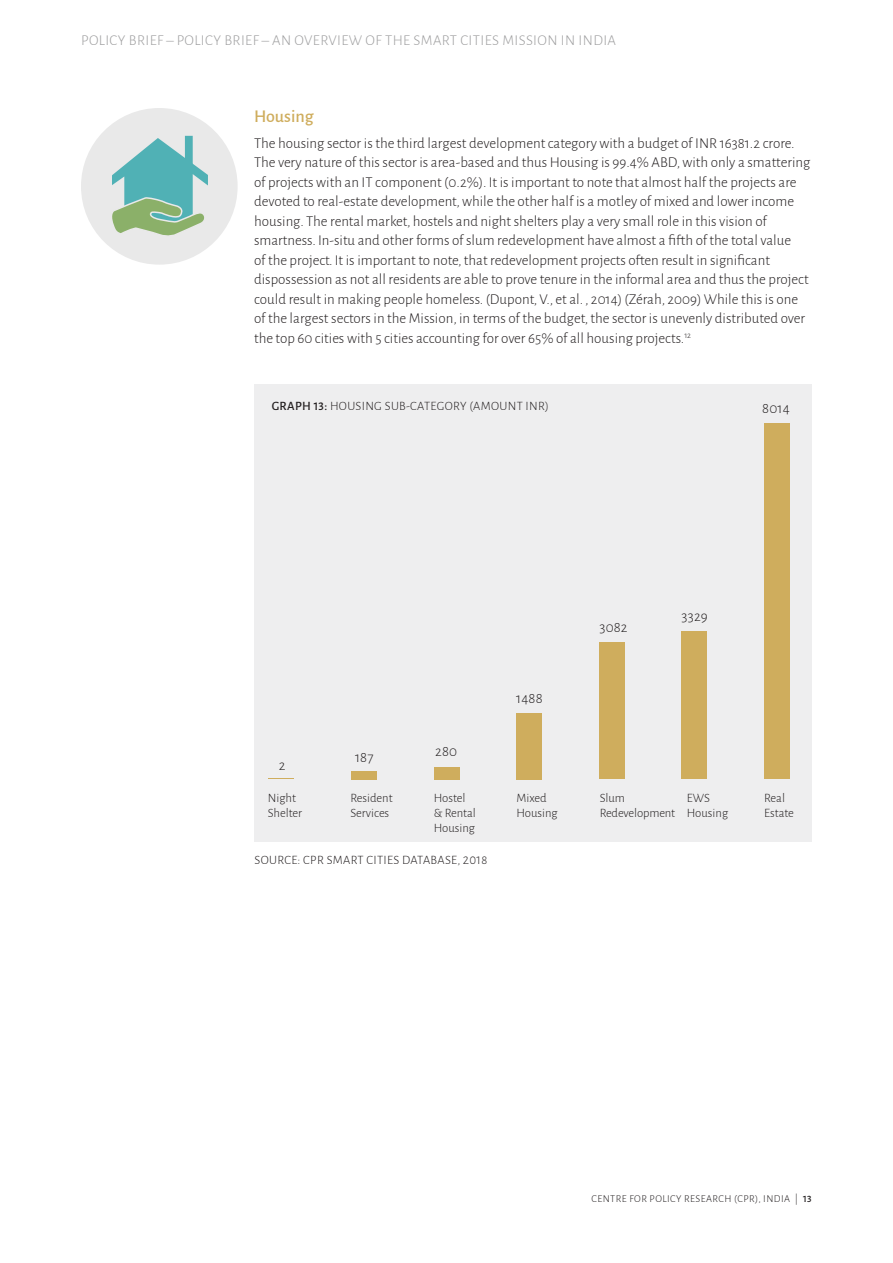
<style>
.page{position:relative;width:893px;height:1263px;background:#fff}
.page>*{position:absolute;margin:0;border:0;box-sizing:border-box;transform-origin:0 0}
.t1{font:500 18px "Alegreya Sans";color:#cfad5d}
.t2{font:300 15px/19.5px "Alegreya Sans";color:#231f20}
.t3{font:300 15px "Alegreya Sans";letter-spacing:.025em;color:#9d9d9e}
.t4{font:300 12.75px/15px "Alegreya Sans";color:#231f20}
.t5{font:300 12.75px "Alegreya Sans";letter-spacing:.025em;color:#231f20}
.t6{font:300 10.5px "Alegreya Sans";letter-spacing:.04em;color:#231f20}
.s1{font-weight:500}
</style>
<div class="page">
<div style="left:81px;top:108px;width:157px;height:157px;background:#e9e9e9;border-radius:50%"></div>
<svg style="left:112px;top:136px;width:96px;height:100px"></svg>
<div style="left:254px;top:384px;width:558px;height:457px;background:#eeeeef"></div>
<svg style="left:269px;top:778px;width:25px;height:1px"></svg>
<div style="left:351px;top:771px;width:26px;height:8px;background:#cfad5d"></div>
<div style="left:434px;top:767px;width:25px;height:12px;background:#cfad5d"></div>
<div style="left:516px;top:713px;width:26px;height:66px;background:#cfad5d"></div>
<div style="left:599px;top:642px;width:26px;height:137px;background:#cfad5d"></div>
<div style="left:682px;top:631px;width:25px;height:148px;background:#cfad5d"></div>
<div style="left:764px;top:423px;width:26px;height:356px;background:#cfad5d"></div>
<p class="t3" style="left:81px;top:31px;width:536px">POLICY BRIEF – POLICY BRIEF – AN OVERVIEW OF THE SMART CITIES MISSION IN INDIA</p>
<p class="t1" style="left:254px;top:104px;width:61px">Housing</p>
<p class="t2" style="left:254px;top:133px;width:558px">The housing sector is the third largest development category with a budget of INR 16381.2 crore.<br>The very nature of this sector is area-based and thus Housing is 99.4% ABD, with only a smattering of projects with an IT component (0.2%). It is important to note that almost half the projects are devoted to real-estate development, while the other half is a motley of mixed and lower income housing. The rental market, hostels and night shelters play a very small role in this vision of smartness. In-situ and other forms of slum redevelopment have almost a fifth of the total value<br>of the project. It is important to note, that redevelopment projects often result in significant dispossession as not all residents are able to prove tenure in the informal area and thus the project could result in making people homeless. (Dupont, V., et al. , 2014) (Zérah, 2009) While this is one of the largest sectors in the Mission, in terms of the budget, the sector is unevenly distributed over the top 60 cities with 5 cities accounting for over 65% of all housing projects.<sup>12</sup></p>
<p class="t5" style="left:272px;top:397px;width:279px"><span class="s1">GRAPH 13:</span> HOUSING SUB-CATEGORY (AMOUNT INR)</p>
<p class="t2" style="left:762px;top:397px;width:29px">8014</p>
<p class="t2" style="left:279px;top:755px;width:8px">2</p>
<p class="t2" style="left:355px;top:747px;width:20px">187</p>
<p class="t2" style="left:435px;top:741px;width:23px">280</p>
<p class="t2" style="left:516px;top:688px;width:28px">1488</p>
<p class="t2" style="left:599px;top:616px;width:30px">3082</p>
<p class="t2" style="left:682px;top:606px;width:28px">3329</p>
<p class="t4" style="left:268px;top:790px;width:36px">Night<br>Shelter</p>
<p class="t4" style="left:350px;top:790px;width:44px">Resident<br>Services</p>
<p class="t4" style="left:434px;top:790px;width:44px">Hostel &amp; Rental<br>Housing</p>
<p class="t4" style="left:516px;top:790px;width:43px">Mixed<br>Housing</p>
<p class="t4" style="left:600px;top:790px;width:77px">Slum<br>Redevelopment</p>
<p class="t4" style="left:687px;top:790px;width:43px">EWS<br>Housing</p>
<p class="t5" style="left:255px;top:852px;width:234px">SOURCE: CPR SMART CITIES DATABASE, 2018</p>
<p class="t4" style="left:764px;top:790px;width:31px">Real<br>Estate</p>
<p class="t6" style="left:591px;top:1191px;width:222px">CENTRE FOR POLICY RESEARCH (CPR), INDIA | <span class="s1">13</span></p>
</div>
